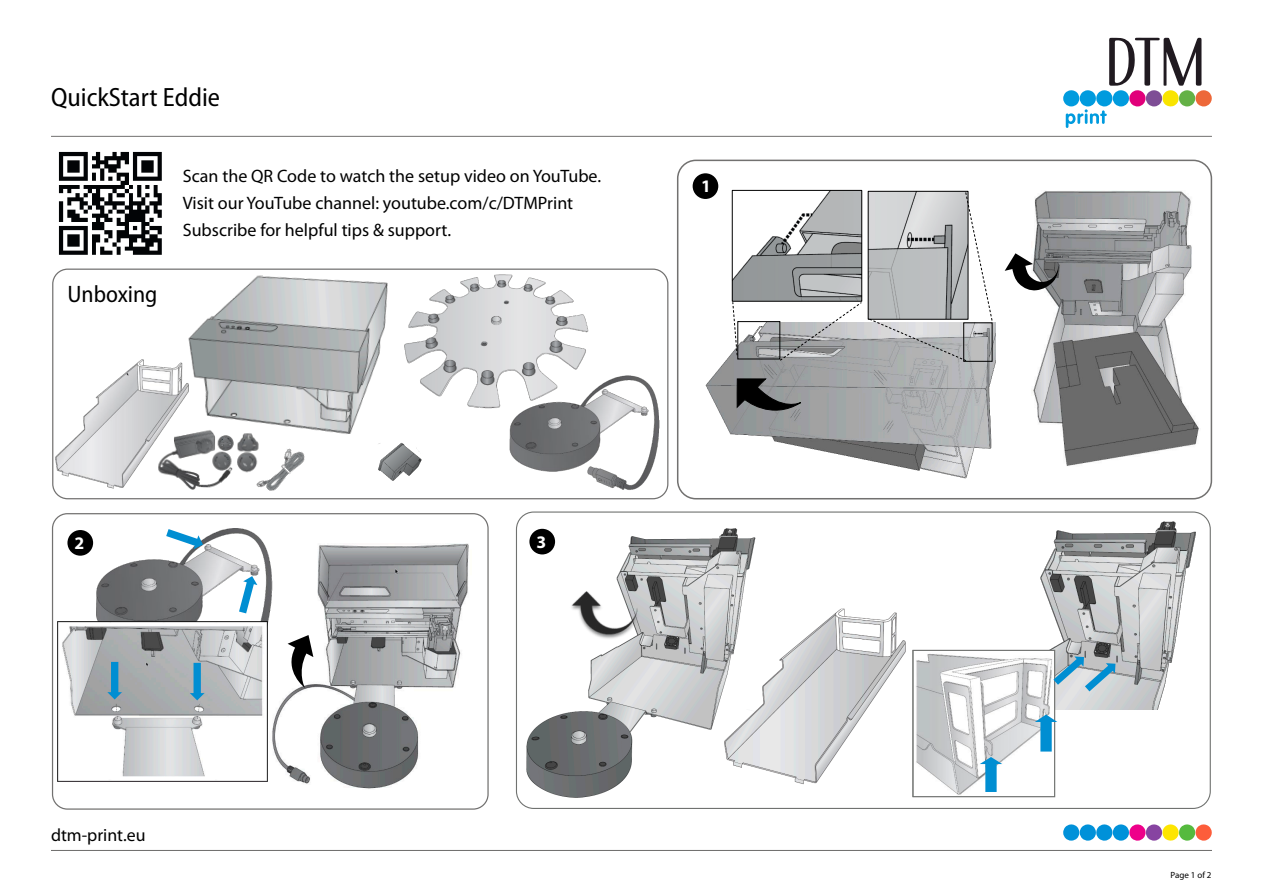
<style>
.page{position:relative;width:1263px;height:893px;background:#fff}
.page>*{position:absolute;margin:0;border:0;box-sizing:border-box;transform-origin:0 0}
.t1{font:semi-condensed 26.55px "Myriad Pro";color:#000}
.t2{font:semi-condensed 23.85px "Myriad Pro";color:#000}
.t3{font:18px/27px "Myriad Pro";color:#000}
.t4{font:17.85px "Myriad Pro";color:#000}
.t5{font:700 17.7px "Myriad Pro";color:#fff}
.t6{font:9px "Myriad Pro";color:#000}
</style>
<div class="page">
<hr style="left:51px;top:136px;width:1161px;height:1px;background:#727170">
<svg style="left:1063px;top:38px;width:149px;height:90px"></svg>
<svg style="left:1063px;top:824px;width:149px;height:17px"></svg>
<div style="left:693px;top:173px;width:25px;height:26px;background:#000;border-radius:50%"></div>
<img style="left:405px;top:274px;width:184px;height:135px">
<img style="left:502px;top:374px;width:163px;height:119px">
<img style="left:253px;top:448px;width:60px;height:51px">
<img style="left:378px;top:446px;width:44px;height:35px">
<img style="left:266px;top:544px;width:203px;height:245px">
<svg style="left:283px;top:635px;width:30px;height:53px"></svg>
<img style="left:1032px;top:191px;width:167px;height:275px">
<svg style="left:1005px;top:253px;width:54px;height:38px"></svg>
<img style="left:174px;top:268px;width:231px;height:180px">
<img style="left:87px;top:528px;width:192px;height:138px">
<img style="left:57px;top:622px;width:210px;height:159px">
<svg style="left:107px;top:662px;width:15px;height:37px"></svg>
<svg style="left:190px;top:663px;width:15px;height:37px"></svg>
<svg style="left:239px;top:576px;width:18px;height:37px"></svg>
<svg style="left:166px;top:529px;width:37px;height:20px"></svg>
<img style="left:705px;top:323px;width:291px;height:156px">
<img style="left:734px;top:192px;width:126px;height:108px">
<div style="left:732px;top:190px;width:130px;height:112px;border:1px solid #000"></div>
<svg style="left:736px;top:378px;width:66px;height:43px;background:#616364"></svg>
<div style="left:737px;top:321px;width:43px;height:38px;border:1px solid #000"></div>
<svg style="left:869px;top:192px;width:124px;height:170px"></svg>
<svg style="left:779px;top:302px;width:83px;height:59px"></svg>
<svg style="left:732px;top:302px;width:6px;height:54px"></svg>
<img style="left:192px;top:426px;width:68px;height:69px">
<div style="left:677px;top:160px;width:535px;height:339px;border:2px solid #727170;border-radius:18px"></div>
<div style="left:52px;top:513px;width:437px;height:297px;border:1px solid #727170;border-radius:15px"></div>
<div style="left:67px;top:530px;width:26px;height:26px;background:#000;border-radius:50%"></div>
<img style="left:526px;top:528px;width:230px;height:270px">
<img style="left:984px;top:521px;width:212px;height:189px">
<img style="left:916px;top:652px;width:137px;height:143px">
<div style="left:912px;top:650px;width:143px;height:147px;border:1px solid #707270"></div>
<svg style="left:980px;top:757px;width:22px;height:35px"></svg>
<svg style="left:1035px;top:714px;width:22px;height:38px"></svg>
<svg style="left:1053px;top:656px;width:62px;height:35px;background:#9abdcd"></svg>
<img style="left:557px;top:576px;width:98px;height:84px">
<div style="left:529px;top:529px;width:26px;height:25px;background:#000;border-radius:50%"></div>
<img style="left:52px;top:356px;width:140px;height:134px">
<hr style="left:51px;top:850px;width:1161px;height:1px;background:#727170">
<img style="left:719px;top:609px;width:187px;height:177px">
<img style="left:58px;top:151px;width:104px;height:104px">
<h1 class="t1" style="left:51px;top:81px;width:171px">QuickStart Eddie</h1>
<h2 class="t2" style="left:67px;top:279px;width:91px">Unboxing</h2>
<p class="t3" style="left:183px;top:162px;width:420px">Scan the QR Code to watch the setup video on YouTube.<br>Visit our YouTube channel: youtube.com/c/DTMPrint<br>Subscribe for helpful tips &amp; support.</p>
<p class="t5" style="left:75px;top:533px;width:11px">2</p>
<p class="t5" style="left:536px;top:532px;width:11px">3</p>
<p class="t5" style="left:701px;top:177px;width:11px">1</p>
<p class="t4" style="left:51px;top:823px;width:96px">dtm-print.eu</p>
<p class="t6" style="left:1170px;top:869px;width:42px">Page 1 of 2</p>
</div>
